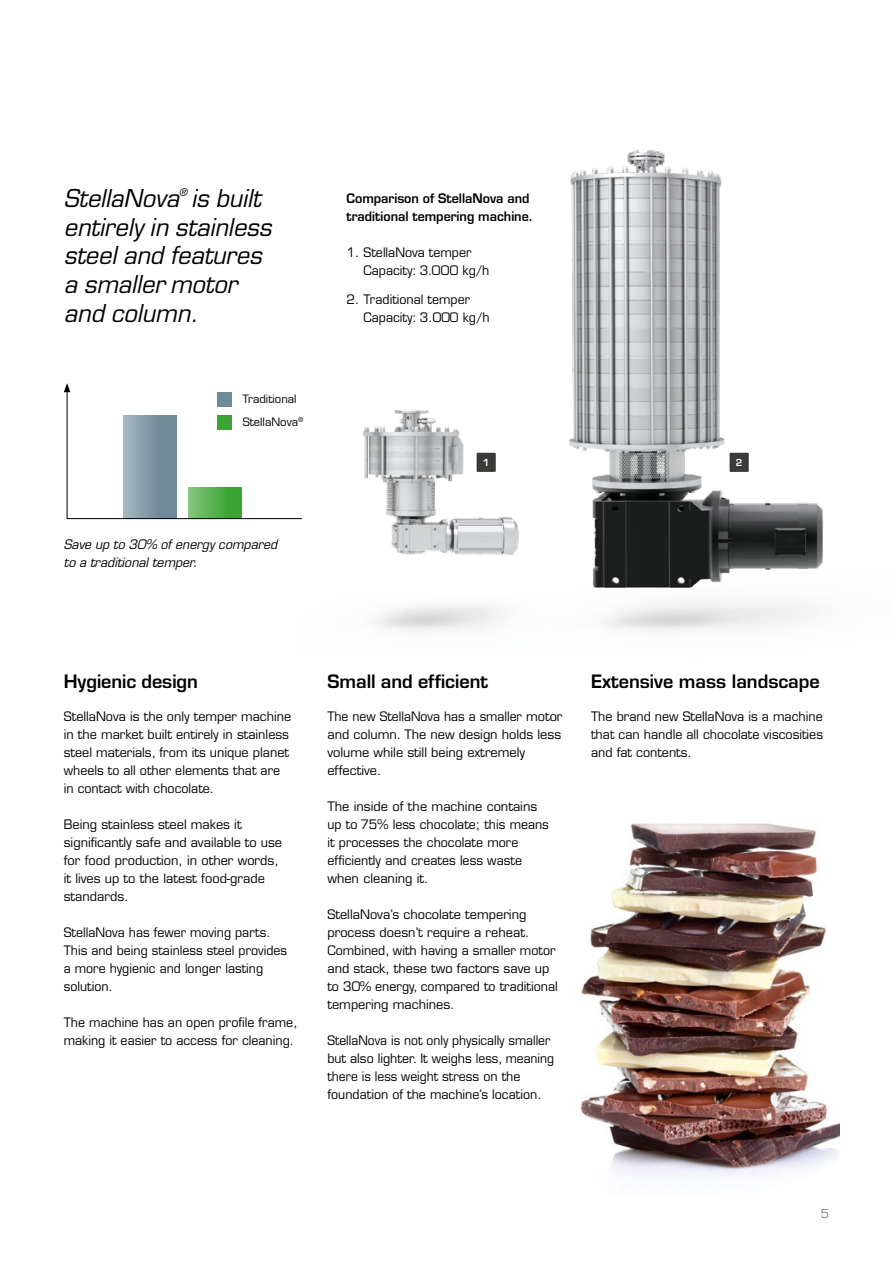
<style>
.page{position:relative;width:893px;height:1263px;background:#fff}
.page>*{position:absolute;margin:0;border:0;box-sizing:border-box;transform-origin:0 0}
.t1{font:italic 24px/28.8px "Eurostile LT Std";color:#000}
.t2{font:600 18px "Eurostile LT Std";color:#000}
.t3{font:12.75px/18px "Eurostile LT Std";color:#000}
.t4{font:12.75px/18px "Eurostile LT Std";color:#000;scale:.95 1}
.t5{font:12.75px/18px "Eurostile LT Std";color:#000;scale:.96 1}
.t6{font:600 12.75px/18px "Eurostile LT Std";color:#000}
.t7{font:italic 12.75px/18px "Eurostile LT Std";color:#000}
.t8{font:12px "Eurostile LT Std";color:#868786}
.t9{font:11.25px "Eurostile LT Std";color:#000}
.t10{font:italic 10.5px "Eurostile LT Std";color:#000}
.t11{font:600 9.45px "Eurostile LT Std";color:#fff}
</style>
<div class="page">
<img style="left:569px;top:150px;width:254px;height:481px">
<img style="left:363px;top:410px;width:156px;height:145px">
<div style="left:477px;top:453px;width:19px;height:19px;background:#3a3a39"></div>
<div style="left:730px;top:453px;width:19px;height:19px;background:#3a3a39"></div>
<img style="left:580px;top:823px;width:260px;height:356px">
<svg style="left:64px;top:383px;width:238px;height:136px"></svg>
<hr style="left:0;top:0;width:1px;height:1263px;background:#bbbcbc">
<p class="t1" style="left:64px;top:184px;width:117px">StellaNova</p>
<p class="t10" style="left:179px;top:186px;width:9px">®</p>
<p class="t1" style="left:64px;top:184px;width:209px;text-indent:127px">is built entirely in stainless steel and features a smaller motor and column.</p>
<p class="t9" style="left:242px;top:392px;width:56px">Traditional</p>
<p class="t9" style="left:243px;top:415px;width:62px">StellaNova<sup>®</sup></p>
<p class="t7" style="left:64px;top:535px;width:215px">Save up to 30% of energy compared to a traditional temper.</p>
<p class="t6" style="left:346px;top:189px;width:188px">Comparison of StellaNova and traditional tempering machine.</p>
<p class="t3" style="left:364px;top:243px;width:127px;text-indent:-17px">1. StellaNova temper<br>Capacity: 3.000 kg/h</p>
<p class="t3" style="left:364px;top:290px;width:128px;text-indent:-17px">2. Traditional temper<br>Capacity: 3.000 kg/h</p>
<p class="t11" style="left:483px;top:456px;width:8px">1</p>
<p class="t11" style="left:736px;top:456px;width:8px">2</p>
<p class="t2" style="left:64px;top:670px;width:136px">Hygienic design</p>
<p class="t3" style="left:64px;top:707px;width:229px">StellaNova is the only temper machine in the market built entirely in stainless steel materials, from its unique planet wheels to all other elements that are in contact with chocolate.</p>
<p class="t3" style="left:64px;top:815px;width:220px">Being stainless steel makes it significantly safe and available to use for food production, in other words, it lives up to the latest food-grade standards.</p>
<p class="t3" style="left:64px;top:923px;width:225px">StellaNova has fewer moving parts.<br>This and being stainless steel provides a more hygienic and longer lasting solution.</p>
<p class="t3" style="left:64px;top:1013px;width:235px">The machine has an open profile frame, making it easier to access for cleaning.</p>
<p class="t2" style="left:327px;top:670px;width:162px">Small and efficient</p>
<p class="t5" style="left:327px;top:707px;width:246px">The new StellaNova has a smaller motor and column. The new design holds less volume while still being extremely effective.</p>
<p class="t3" style="left:327px;top:797px;width:223px">The inside of the machine contains up to 75% less chocolate; this means it processes the chocolate more efficiently and creates less waste when cleaning it.</p>
<p class="t3" style="left:327px;top:905px;width:232px">StellaNova’s chocolate tempering process doesn’t require a reheat.<br>Combined, with having a smaller motor and stack, these two factors save up to 30% energy, compared to traditional tempering machines.</p>
<p class="t4" style="left:327px;top:1031px;width:240px">StellaNova is not only physically smaller but also lighter. It weighs less, meaning there is less weight stress on the foundation of the machine’s location.</p>
<p class="t2" style="left:591px;top:670px;width:230px">Extensive mass landscape</p>
<p class="t3" style="left:591px;top:707px;width:233px;text-align:justify">The brand new StellaNova is a machine that can handle all chocolate viscosities and fat contents.</p>
<p class="t8" style="left:821px;top:1206px;width:10px">5</p>
</div>
